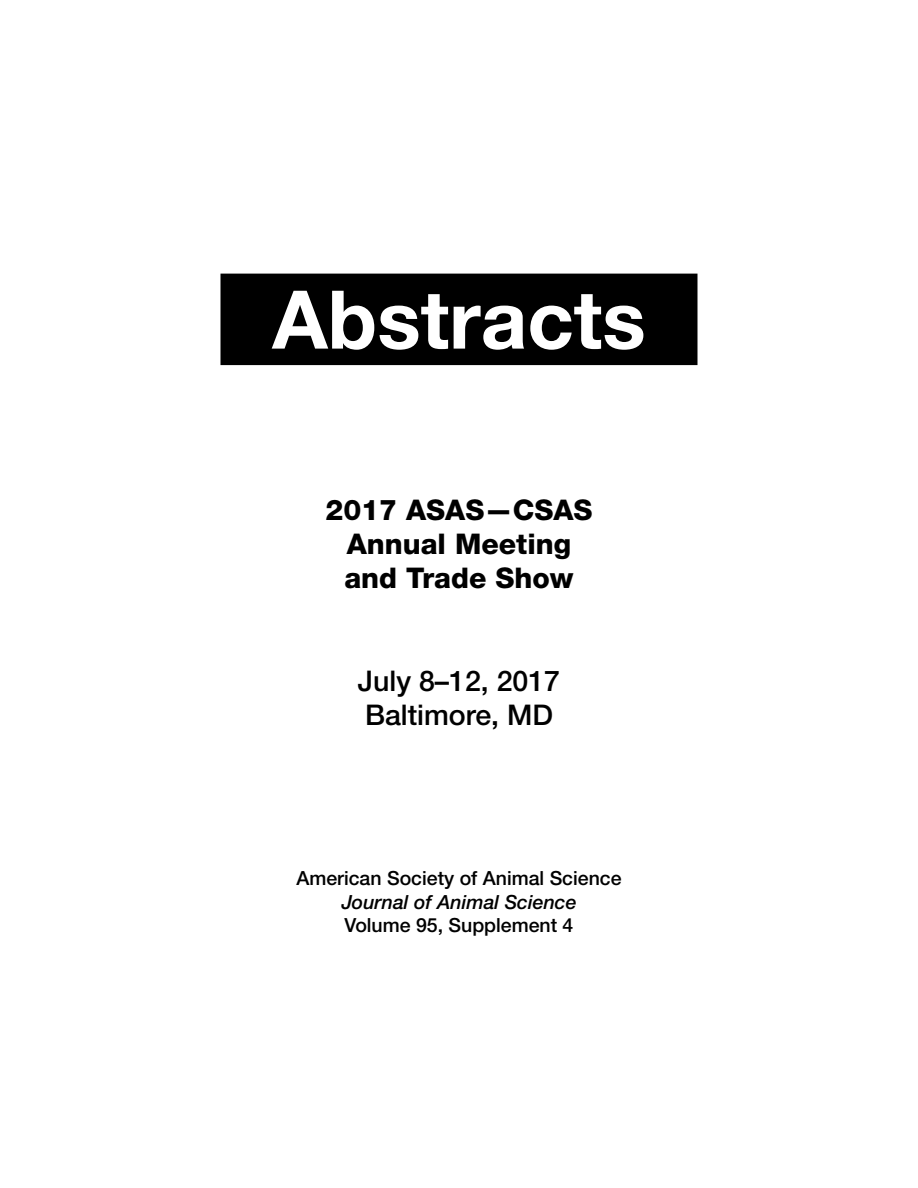
<style>
.page{position:relative;width:918px;height:1188px;background:#fff}
.page>*{position:absolute;margin:0;border:0;box-sizing:border-box;transform-origin:0 0}
.t1{font:700 81px "Helvetica Neue LT Std";color:#fff}
.t2{font:800 28.5px/34.2px "Helvetica Neue LT Std";color:#000;text-align:center}
.t3{font:500 28.5px/34.2px "Helvetica Neue LT Std";color:#000}
.t4{font:500 19.5px "Helvetica Neue LT Std";color:#000}
.t5{font:italic 500 19.5px "Helvetica Neue LT Std";color:#000}
</style>
<div class="page">
<div style="left:220px;top:274px;width:478px;height:91px;background:#000"></div>
<h1 class="t1" style="left:272px;top:270px;width:375px">Abstracts</h1>
<h2 class="t2" style="left:325px;top:493px;width:269px">2017 ASAS—CSAS<br>Annual Meeting and Trade Show</h2>
<h2 class="t3" style="left:358px;top:663px;width:204px">July 8–12, 2017<br>Baltimore, MD</h2>
<p class="t4" style="left:296px;top:867px;width:327px">American Society of Animal Science</p>
<p class="t5" style="left:341px;top:890px;width:237px">Journal of Animal Science</p>
<p class="t4" style="left:344px;top:914px;width:231px">Volume 95, Supplement 4</p>
</div>
